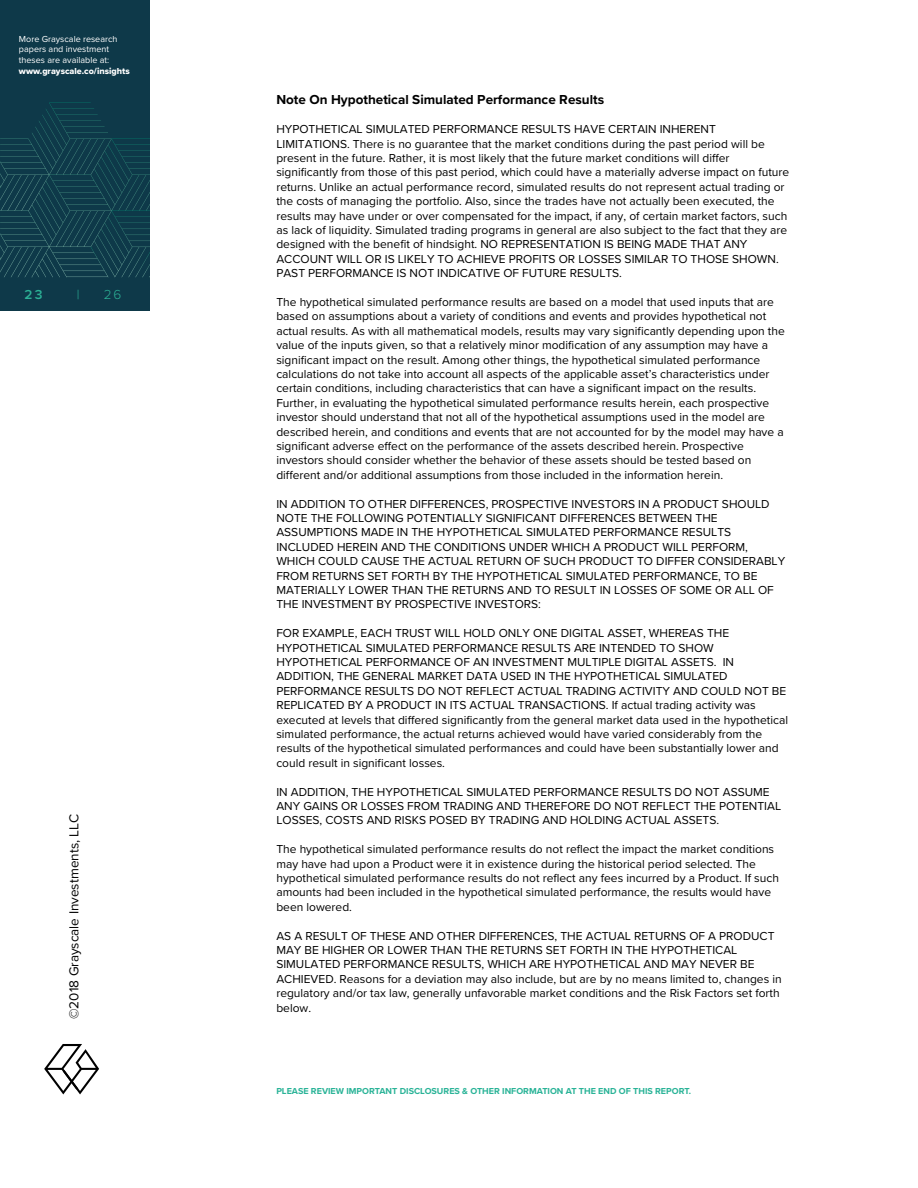
<style>
.page{position:relative;width:918px;height:1188px;background:#fff}
.page>*{position:absolute;margin:0;border:0;box-sizing:border-box;transform-origin:0 0}
.t1{font:700 13.5px "Proxima Nova";color:#000}
.t2{font:13.5px "Proxima Nova";color:#000}
.t3{font:300 13.5px "Proxima Nova";color:#2cb196}
.t4{font:600 13.5px "Proxima Nova";color:#2cb196}
.t5{font:12px/14.4px "Proxima Nova";color:#000}
.t6{font:700 9px "Proxima Nova";color:#29b397}
.t7{font:9px/10.8px "Proxima Nova";color:#fff}
.t8{font:9px "Proxima Nova Extrabld";color:#fff}
</style>
<div class="page">
<div style="left:0;top:0;width:150px;height:310px;background:#0e3949"></div>
<svg style="left:0;top:103px;width:150px;height:174px"></svg>
<svg style="left:44px;top:1044px;width:55px;height:50px"></svg>
<p class="t7" style="left:19px;top:33px;width:100px">More Grayscale research papers and investment theses are available at:</p>
<p class="t8" style="left:19px;top:64px;width:112px">www.grayscale.co/insights</p>
<p class="t4" style="left:25px;top:284px;width:19px">23</p>
<p class="t3" style="left:77px;top:284px;width:4px">|</p>
<p class="t3" style="left:104px;top:284px;width:19px">26</p>
<p class="t2" style="left:64px;top:1019px;width:206px;rotate:-90deg">©2018 Grayscale Investments, LLC</p>
<p class="t1" style="left:276px;top:90px;width:329px">Note On Hypothetical Simulated Performance Results</p>
<p class="t5" style="left:276px;top:122px;width:514px">HYPOTHETICAL SIMULATED PERFORMANCE RESULTS HAVE CERTAIN INHERENT LIMITATIONS. There is no guarantee that the market conditions during the past period will be present in the future. Rather, it is most likely that the future market conditions will differ significantly from those of this past period, which could have a materially adverse impact on future returns. Unlike an actual performance record, simulated results do not represent actual trading or the costs of managing the portfolio. Also, since the trades have not actually been executed, the results may have under or over compensated for the impact, if any, of certain market factors, such as lack of liquidity. Simulated trading programs in general are also subject to the fact that they are designed with the benefit of hindsight. NO REPRESENTATION IS BEING MADE THAT ANY ACCOUNT WILL OR IS LIKELY TO ACHIEVE PROFITS OR LOSSES SIMILAR TO THOSE SHOWN.<br>PAST PERFORMANCE IS NOT INDICATIVE OF FUTURE RESULTS.</p>
<p class="t5" style="left:276px;top:294px;width:510px">The hypothetical simulated performance results are based on a model that used inputs that are based on assumptions about a variety of conditions and events and provides hypothetical not actual results. As with all mathematical models, results may vary significantly depending upon the value of the inputs given, so that a relatively minor modification of any assumption may have a significant impact on the result. Among other things, the hypothetical simulated performance calculations do not take into account all aspects of the applicable asset’s characteristics under certain conditions, including characteristics that can have a significant impact on the results.<br>Further, in evaluating the hypothetical simulated performance results herein, each prospective investor should understand that not all of the hypothetical assumptions used in the model are described herein, and conditions and events that are not accounted for by the model may have a significant adverse effect on the performance of the assets described herein. Prospective investors should consider whether the behavior of these assets should be tested based on different and/or additional assumptions from those included in the information herein.</p>
<p class="t5" style="left:276px;top:496px;width:510px">IN ADDITION TO OTHER DIFFERENCES, PROSPECTIVE INVESTORS IN A PRODUCT SHOULD NOTE THE FOLLOWING POTENTIALLY SIGNIFICANT DIFFERENCES BETWEEN THE ASSUMPTIONS MADE IN THE HYPOTHETICAL SIMULATED PERFORMANCE RESULTS INCLUDED HEREIN AND THE CONDITIONS UNDER WHICH A PRODUCT WILL PERFORM, WHICH COULD CAUSE THE ACTUAL RETURN OF SUCH PRODUCT TO DIFFER CONSIDERABLY FROM RETURNS SET FORTH BY THE HYPOTHETICAL SIMULATED PERFORMANCE, TO BE MATERIALLY LOWER THAN THE RETURNS AND TO RESULT IN LOSSES OF SOME OR ALL OF THE INVESTMENT BY PROSPECTIVE INVESTORS:</p>
<p class="t5" style="left:276px;top:626px;width:513px">FOR EXAMPLE, EACH TRUST WILL HOLD ONLY ONE DIGITAL ASSET, WHEREAS THE HYPOTHETICAL SIMULATED PERFORMANCE RESULTS ARE INTENDED TO SHOW HYPOTHETICAL PERFORMANCE OF AN INVESTMENT MULTIPLE DIGITAL ASSETS. IN ADDITION, THE GENERAL MARKET DATA USED IN THE HYPOTHETICAL SIMULATED PERFORMANCE RESULTS DO NOT REFLECT ACTUAL TRADING ACTIVITY AND COULD NOT BE REPLICATED BY A PRODUCT IN ITS ACTUAL TRANSACTIONS. If actual trading activity was executed at levels that differed significantly from the general market data used in the hypothetical simulated performance, the actual returns achieved would have varied considerably from the results of the hypothetical simulated performances and could have been substantially lower and could result in significant losses.</p>
<p class="t5" style="left:276px;top:784px;width:506px">IN ADDITION, THE HYPOTHETICAL SIMULATED PERFORMANCE RESULTS DO NOT ASSUME<br>ANY GAINS OR LOSSES FROM TRADING AND THEREFORE DO NOT REFLECT THE POTENTIAL<br>LOSSES, COSTS AND RISKS POSED BY TRADING AND HOLDING ACTUAL ASSETS.</p>
<p class="t5" style="left:276px;top:842px;width:504px">The hypothetical simulated performance results do not reflect the impact the market conditions may have had upon a Product were it in existence during the historical period selected. The hypothetical simulated performance results do not reflect any fees incurred by a Product. If such amounts had been included in the hypothetical simulated performance, the results would have been lowered.</p>
<p class="t5" style="left:276px;top:928px;width:507px">AS A RESULT OF THESE AND OTHER DIFFERENCES, THE ACTUAL RETURNS OF A PRODUCT MAY BE HIGHER OR LOWER THAN THE RETURNS SET FORTH IN THE HYPOTHETICAL SIMULATED PERFORMANCE RESULTS, WHICH ARE HYPOTHETICAL AND MAY NEVER BE ACHIEVED. Reasons for a deviation may also include, but are by no means limited to, changes in regulatory and/or tax law, generally unfavorable market conditions and the Risk Factors set forth below.</p>
<p class="t6" style="left:276px;top:1084px;width:416px">PLEASE REVIEW IMPORTANT DISCLOSURES &amp; OTHER INFORMATION AT THE END OF THIS REPORT.</p>
</div>
